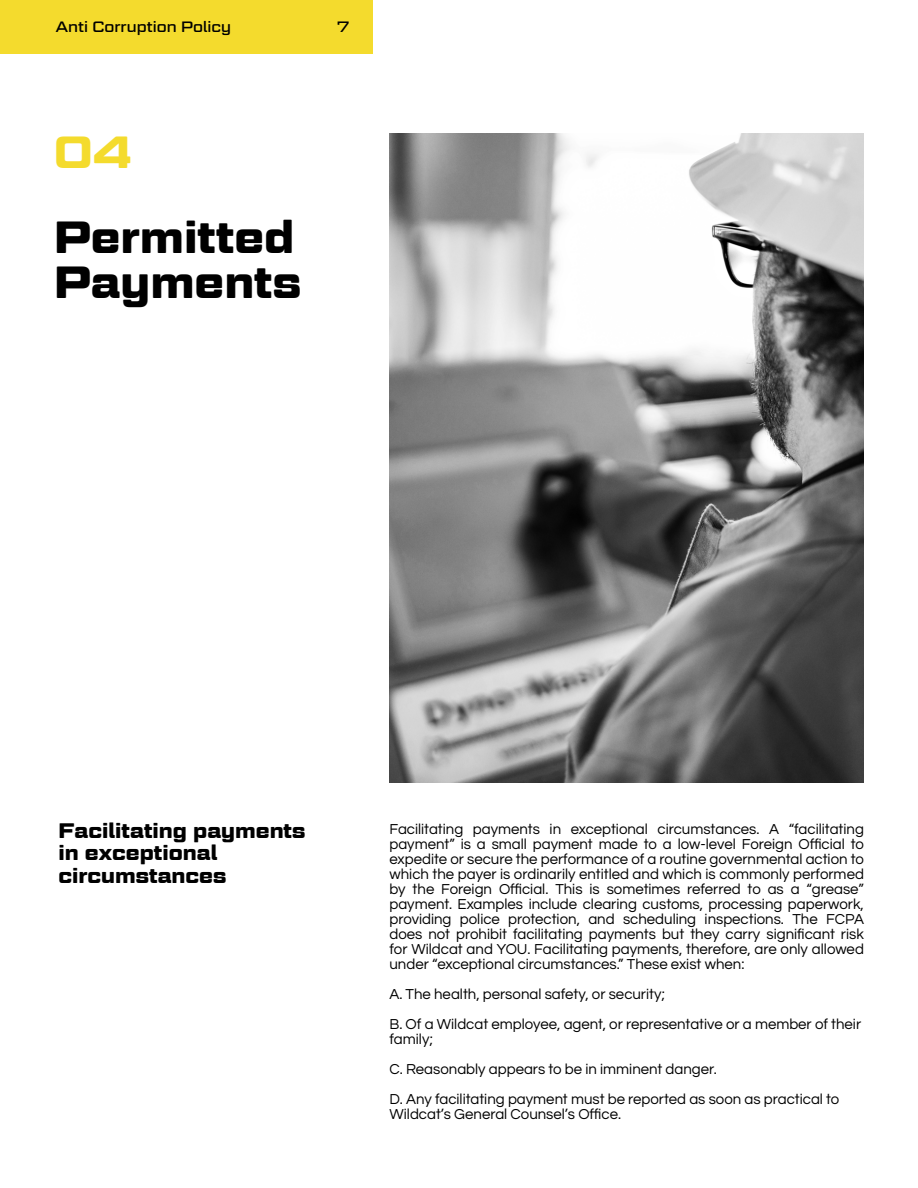
<style>
.page{position:relative;width:918px;height:1188px;background:#fff}
.page>*{position:absolute;margin:0;border:0;box-sizing:border-box;transform-origin:0 0}
.t1{font:700 45px/45px "Geom Graphic";color:#000}
.t2{font:700 45px "Geom Graphic";color:#f4db2d}
.t3{font:700 21px/22.5px "Geom Graphic";color:#000}
.t4{font:15px/15px "Questrial";color:#000}
.t5{font:15px "Geom Graphic";color:#000}
</style>
<div class="page">
<div style="left:0;top:0;width:373px;height:54px;background:#f4db2d"></div>
<img style="left:389px;top:133px;width:475px;height:650px">
<p class="t5" style="left:56px;top:17px;width:177px">Anti Corruption Policy</p>
<p class="t5" style="left:337px;top:17px;width:14px">7</p>
<h1 class="t2" style="left:54px;top:125px;width:79px">04</h1>
<h1 class="t1" style="left:54px;top:214px;width:249px">Permitted<br>Payments</h1>
<h2 class="t3" style="left:58px;top:819px;width:249px">Facilitating payments in exceptional circumstances</h2>
<p class="t4" style="left:389px;top:822px;width:476px;text-align:justify">Facilitating payments in exceptional circumstances. A “facilitating payment” is a small payment made to a low-level Foreign Official to expedite or secure the performance of a routine governmental action to which the payer is ordinarily entitled and which is commonly performed by the Foreign Official. This is sometimes referred to as a “grease” payment. Examples include clearing customs, processing paperwork, providing police protection, and scheduling inspections. The FCPA does not prohibit facilitating payments but they carry significant risk for Wildcat and YOU. Facilitating payments, therefore, are only allowed under “exceptional circumstances.” These exist when:</p>
<p class="t4" style="left:389px;top:979px;width:473px;line-height:30px">A. The health, personal safety, or security;<br>B. Of a Wildcat employee, agent, or representative or a member of their</p>
<p class="t4" style="left:389px;top:1024px;width:451px;line-height:30px">family;<br>C. Reasonably appears to be in imminent danger.<br>D. Any facilitating payment must be reported as soon as practical to</p>
<p class="t4" style="left:389px;top:1107px;width:233px">Wildcat’s General Counsel’s Office.</p>
</div>
